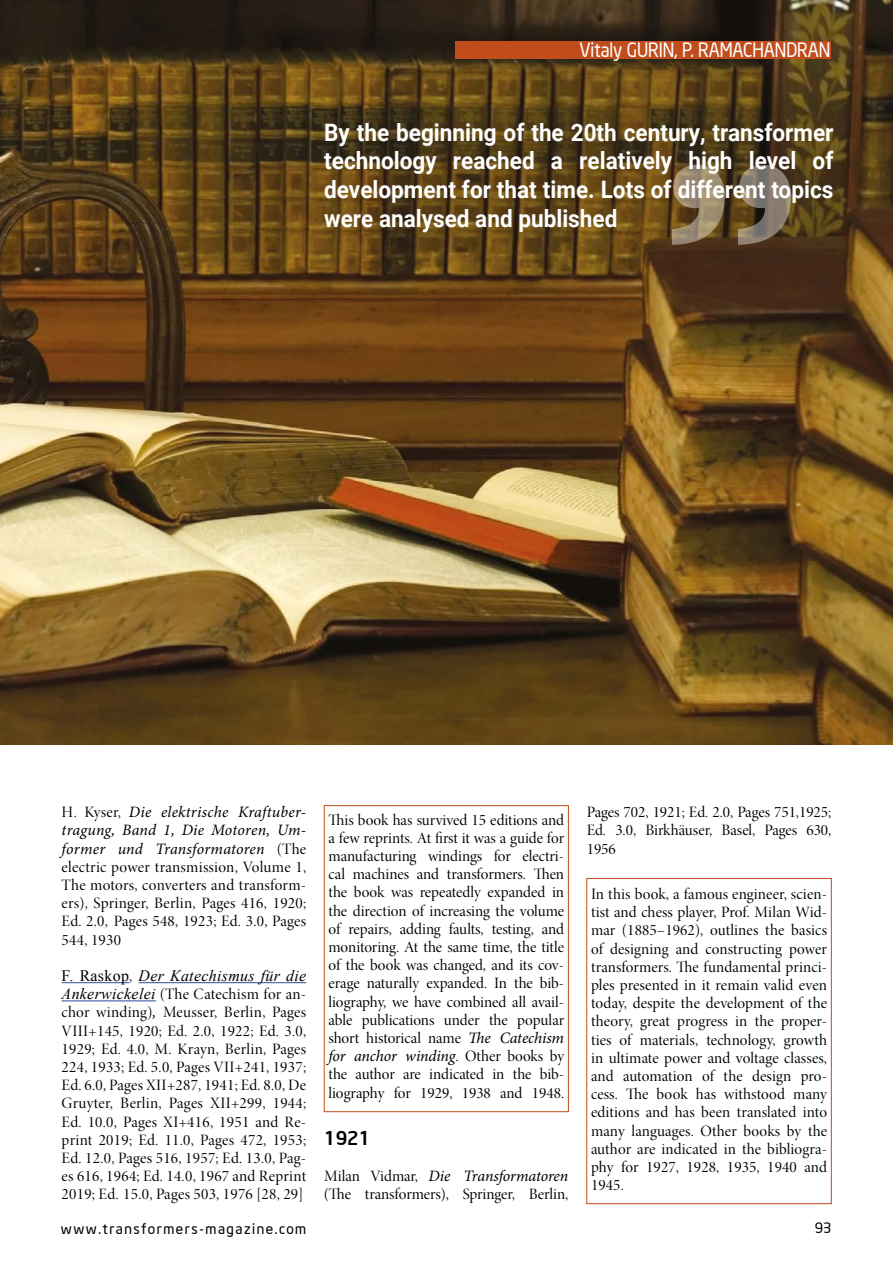
<style>
.page{position:relative;width:893px;height:1263px;background:#fff}
.page>*{position:absolute;margin:0;border:0;box-sizing:border-box;transform-origin:0 0}
.t1{font:700 24px/28.8px "Roboto";color:#fff;text-align:justify;scale:.94 1}
.t2{font:19.5px "Neo Sans Intel";letter-spacing:-.005em;color:#fff;scale:.91 1}
.t3{font:500 18.75px "Neo Sans Intel";color:#000}
.t4{font:15.9px/18.1px "Minion Pro Disp";letter-spacing:.005em;color:#000;text-align:justify}
.t5{font:italic 15.9px/18.1px "Minion Pro";letter-spacing:.005em;color:#000;text-align:justify}
.t6{font:italic 15.9px "Times New Roman";letter-spacing:.02em;color:#000}
.t7{font:14.25px "Neo Sans Intel";letter-spacing:.11em;color:#000}
.s1{font-family:"Minion Pro Disp";font-style:normal}
.s2{font-style:normal}
.s3{font-family:"Times New Roman";font-style:italic}
.s4{font-family:"Minion Pro";font-style:italic}
</style>
<div class="page">
<img style="left:0;top:0;width:893px;height:744px">
<hr style="left:62px;top:982px;width:67px;height:1px;background:#2a4b9b">
<hr style="left:139px;top:982px;width:167px;height:1px;background:#2a4b9b">
<hr style="left:62px;top:1000px;width:94px;height:1px;background:#2a4b9b">
<div style="left:324px;top:805px;width:245px;height:307px;border:1px solid #c14d1d"></div>
<div style="left:586px;top:878px;width:246px;height:326px;border:1px solid #c14d1d"></div>
<svg style="left:672px;top:165px;width:119px;height:80px;background:#79684e"></svg>
<div style="left:455px;top:41px;width:376px;height:17px;background:#c14d1d"></div>
<p class="t2" style="left:579px;top:37px;width:277px">Vitaly GURIN, P. RAMACHANDRAN</p>
<h1 class="t1" style="left:324px;top:117px;width:543px">By the beginning of the 20th century, transformer technology reached a relatively high level of development for that time. Lots of different topics were analysed and published</h1>
<p class="t5" style="left:62px;top:803px;width:246px"><span class="s1">H. Kyser,</span> Die elektrische Kraftuber&shy;tragung, Band 1, Die Motoren, Um&shy;former und Transformatoren <span class="s1">(The</span></p>
<p class="t4" style="left:62px;top:858px;width:246px">electric power transmission, Volume 1, The motors, converters and transform&shy;ers), Springer, Berlin, Pages 416, 1920; Ed. 2.0, Pages 548, 1923; Ed. 3.0, Pages 544, 1930</p>
<p class="t6" style="left:62px;top:965px;width:246px"><span class="s2">F. Raskop</span><span class="s1">,</span> Der Katechismus für die</p>
<p class="t4" style="left:62px;top:985px;width:246px"><span class="s3">Ankerwickelei</span> (The Catechism for an&shy;chor winding)<span class="s4">,</span> Meusser, Berlin, Pages VIII+145, 1920; Ed. 2.0, 1922; Ed. 3.0, 1929; Ed. 4.0, M. Krayn, Berlin, Pages 224, 1933; Ed. 5.0, Pages VII+241, 1937; Ed. 6.0, Pages XII+287, 1941; Ed. 8.0, De Gruyter, Berlin, Pages XII+299, 1944; Ed. 10.0, Pages XI+416, 1951 and Re&shy;print 2019; Ed. 11.0, Pages 472, 1953; Ed. 12.0, Pages 516, 1957; Ed. 13.0, Pag&shy;es 616, 1964; Ed. 14.0, 1967 and Reprint 2019; Ed. 15.0, Pages 503, 1976 [28, 29]</p>
<p class="t4" style="left:328px;top:811px;width:237px">This book has survived 15 editions and a few reprints. At first it was a guide for manufacturing windings for electri&shy;cal machines and transformers. Then the book was repeatedly expanded in the direction of increasing the volume of repairs, adding faults, testing, and monitoring. At the same time, the title of the book was changed, and its cov&shy;erage naturally expanded. In the bib&shy;liography, we have combined all avail&shy;able publications under the popular short historical name <span class="s4">The Catechism</span></p>
<p class="t5" style="left:328px;top:1047px;width:237px">for anchor winding<span class="s1">. Other books by</span></p>
<p class="t4" style="left:328px;top:1065px;width:237px">the author are indicated in the bib&shy;liography for 1929, 1938 and 1948.</p>
<p class="t3" style="left:324px;top:1126px;width:48px">1921</p>
<p class="t5" style="left:324px;top:1167px;width:246px"><span class="s1">Milan Vidmar,</span> Die Transformatoren</p>
<p class="t4" style="left:324px;top:1185px;width:246px">(The transformers), Springer, Berlin,</p>
<p class="t4" style="left:587px;top:803px;width:246px">Pages 702, 1921; Ed. 2.0, Pages 751,1925; Ed. 3.0, Birkhäuser, Basel, Pages 630, 1956</p>
<p class="t4" style="left:591px;top:885px;width:238px">In this book, a famous engineer, scien&shy;tist and chess player, Prof. Milan Wid&shy;mar (1885–1962), outlines the basics of designing and constructing power transformers. The fundamental princi&shy;ples presented in it remain valid even today, despite the development of the theory, great progress in the proper&shy;ties of materials, technology, growth in ultimate power and voltage classes, and automation of the design pro&shy;cess. The book has withstood many editions and has been translated into many languages. Other books by the author are indicated in the bibliogra&shy;phy for 1927, 1928, 1935, 1940 and 1945.</p>
<p class="t7" style="left:61px;top:1220px;width:247px">www.transformers-magazine.com</p>
<p class="t7" style="left:815px;top:1219px;width:18px">93</p>
</div>
